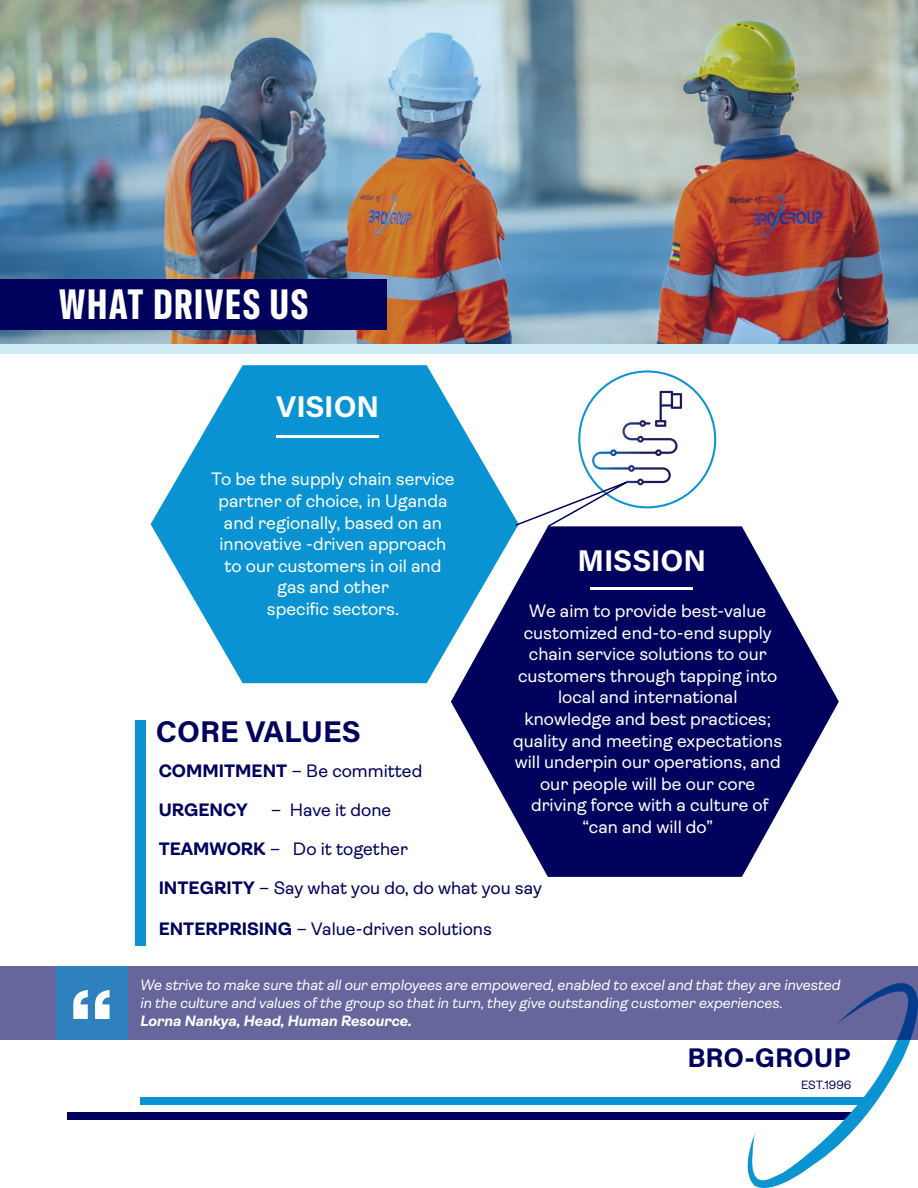
<style>
.page{position:relative;width:918px;height:1188px;background:#fff}
.page>*{position:absolute;margin:0;border:0;box-sizing:border-box;transform-origin:0 0}
.t1{font:87px "Krungthep";color:#fff}
.t2{font:42px "SF Pro";letter-spacing:.04em;color:#fff}
.t3{font:700 30px "Acumin Pro";color:#fff}
.t4{font:700 30px "Acumin Pro";color:#00005d}
.t5{font:700 27px "Acumin Pro";color:#00005d}
.t6{font:18px/21.6px "Ambit";color:#fff;text-align:center}
.t7{font:18px "Ambit";color:#00005d}
.t8{font:700 18px "Ambit";color:#00005d}
.t9{font:italic 15px/18px "Ambit";color:#fff}
.t10{font:12px "Ambit";color:#00005d}
.s1{font-weight:700}
</style>
<div class="page">
<img style="left:0;top:0;width:918px;height:354px">
<div style="left:68px;top:1112px;width:790px;height:8px;background:#00005d"></div>
<div style="left:140px;top:1098px;width:724px;height:7px;background:#0993d2"></div>
<svg style="left:739px;top:1040px;width:172px;height:148px"></svg>
<div style="left:0;top:279px;width:387px;height:50px;background:#00005d"></div>
<svg style="left:151px;top:365px;width:363px;height:318px;fill:#0993d2"></svg>
<svg style="left:451px;top:526px;width:388px;height:351px;fill:#00005d"></svg>
<div style="left:136px;top:720px;width:10px;height:226px;background:#0993d2"></div>
<hr style="left:276px;top:435px;width:103px;height:3px;background:#fff">
<hr style="left:590px;top:587px;width:103px;height:3px;background:#fff">
<svg style="left:514px;top:391px;width:168px;height:137px"></svg>
<div style="left:0;top:966px;width:918px;height:74px;background:#66669d"></div>
<div style="left:56px;top:966px;width:71px;height:74px;background:#2e81bc"></div>
<p class="t2" style="left:59px;top:280px;width:251px">WHAT DRIVES US</p>
<p class="t3" style="left:276px;top:386px;width:104px">VISION</p>
<p class="t1" style="left:66px;top:974px;width:52px">“</p>
<p class="t6" style="left:211px;top:469px;width:245px">To be the supply chain service partner of choice, in Uganda and regionally, based on an</p>
<p class="t6" style="left:220px;top:533px;width:228px;text-align:left">innovative -driven approach to our customers in oil and</p>
<p class="t6" style="left:277px;top:577px;width:113px">gas and other</p>
<p class="t6" style="left:267px;top:598px;width:134px">specific sectors.</p>
<p class="t6" style="left:518px;top:600px;width:261px">We aim to provide best-value customized end-to-end supply chain service solutions to our customers through tapping into local and international</p>
<p class="t6" style="left:513px;top:708px;width:271px">knowledge and best practices; quality and meeting expectations will underpin our operations, and our people will be our core</p>
<p class="t6" style="left:531px;top:795px;width:239px">driving force with a culture of “can and will do”</p>
<p class="t3" style="left:577px;top:539px;width:130px">MISSION</p>
<p class="t4" style="left:156px;top:710px;width:207px">CORE VALUES</p>
<p class="t7" style="left:159px;top:761px;width:265px"><span class="s1">COMMITMENT</span> – Be committed</p>
<p class="t8" style="left:159px;top:800px;width:91px">URGENCY</p>
<p class="t7" style="left:271px;top:800px;width:122px">– Have it done</p>
<p class="t7" style="left:159px;top:839px;width:251px"><span class="s1">TEAMWORK</span> – Do it together</p>
<p class="t7" style="left:159px;top:878px;width:385px"><span class="s1">INTEGRITY</span> – Say what you do, do what you say</p>
<p class="t7" style="left:159px;top:919px;width:335px"><span class="s1">ENTERPRISING</span> – Value-driven solutions</p>
<p class="t9" style="left:140px;top:976px;width:702px">We strive to make sure that all our employees are empowered, enabled to excel and that they are invested in the culture and values of the group so that in turn, they give outstanding customer experiences.<br><span class="s1">Lorna Nankya, Head, Human Resource.</span></p>
<p class="t5" style="left:687px;top:1039px;width:165px">BRO-GROUP</p>
<p class="t10" style="left:801px;top:1079px;width:52px">EST.1996</p>
</div>
